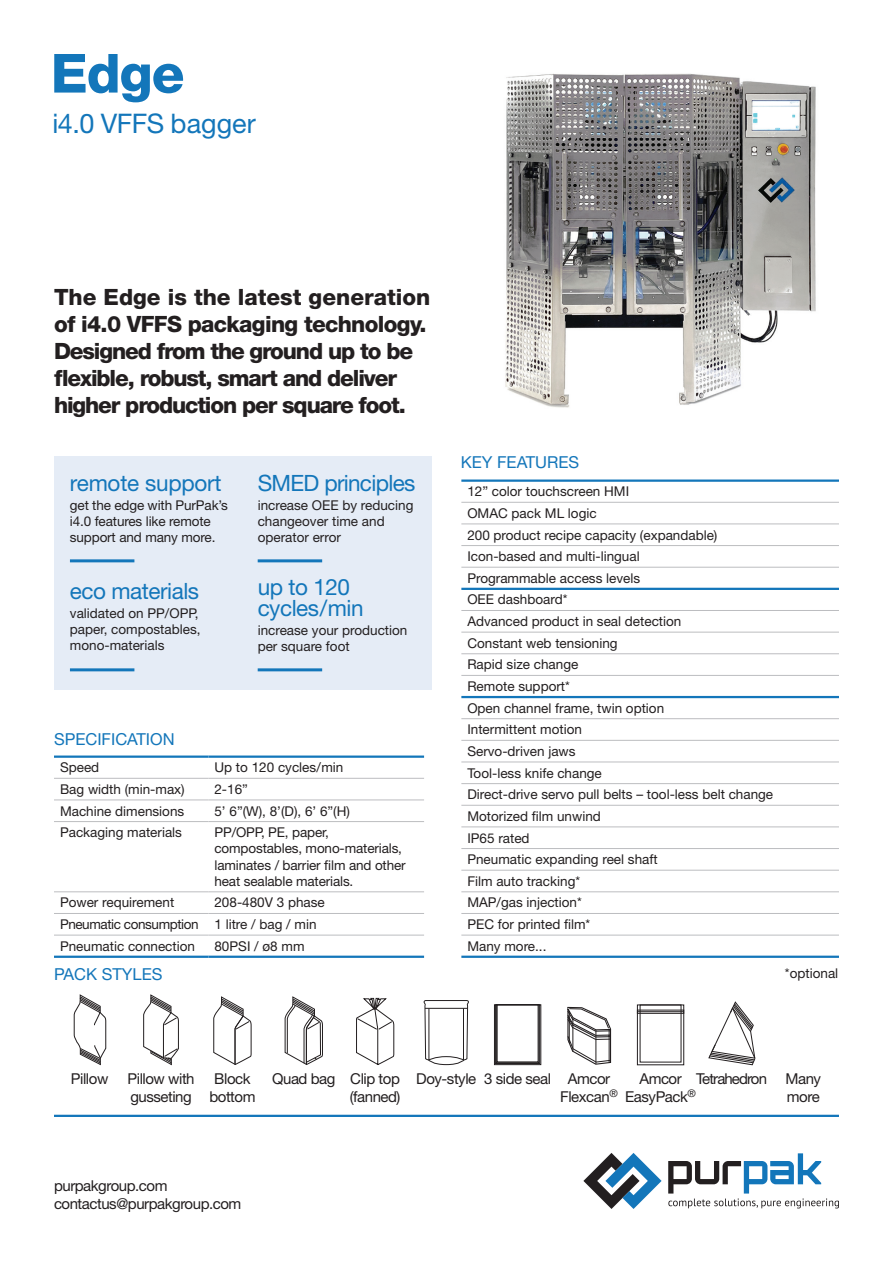
<style>
.page{position:relative;width:893px;height:1263px;background:#fff}
.page>*{position:absolute;margin:0;border:0;box-sizing:border-box;transform-origin:0 0}
.t1{font:800 54px "Helvetica Neue LT Std";color:#1376ba}
.t2{font:27px "Helvetica Neue LT Std";color:#1376ba}
.t3{font:800 22.5px/27px "Helvetica Neue LT Std";letter-spacing:-.05em;color:#231f20}
.t4{font:800 22.5px/27px "Helvetica Neue LT Std";letter-spacing:-.015em;color:#231f20}
.t5{font:22.5px "Helvetica Neue LT Std";letter-spacing:-.02em;color:#1376ba}
.t6{font:16.5px "Helvetica Neue LT Std";color:#1376ba}
.t7{font:16.5px "Helvetica Neue LT Std";color:#1376ba}
.t8{font:15px/18px "Helvetica Neue LT Std";letter-spacing:-.03em;color:#231f20}
.t9{font:15px "Helvetica Neue LT Std";letter-spacing:-.06em;color:#231f20}
.t10{font:13.5px/16.2px "Helvetica Neue LT Std";color:#231f20}
.t11{font:13.5px "Helvetica Neue LT Std";letter-spacing:-.03em;color:#231f20}
</style>
<div class="page">
<hr style="left:461px;top:523px;width:378px;height:1px;background:#bcbdc0">
<hr style="left:461px;top:610px;width:378px;height:1px;background:#bcbdc0">
<hr style="left:461px;top:632px;width:378px;height:1px;background:#bcbdc0">
<hr style="left:461px;top:653px;width:378px;height:1px;background:#bcbdc0">
<hr style="left:461px;top:718px;width:378px;height:1px;background:#bcbdc0">
<hr style="left:461px;top:740px;width:378px;height:1px;background:#bcbdc0">
<hr style="left:461px;top:762px;width:378px;height:1px;background:#bcbdc0">
<hr style="left:461px;top:783px;width:378px;height:1px;background:#bcbdc0">
<hr style="left:461px;top:805px;width:378px;height:1px;background:#bcbdc0">
<hr style="left:461px;top:826px;width:378px;height:1px;background:#bcbdc0">
<hr style="left:461px;top:848px;width:378px;height:1px;background:#bcbdc0">
<hr style="left:461px;top:870px;width:378px;height:1px;background:#bcbdc0">
<hr style="left:461px;top:891px;width:378px;height:1px;background:#bcbdc0">
<hr style="left:461px;top:913px;width:378px;height:1px;background:#bcbdc0">
<hr style="left:461px;top:675px;width:378px;height:1px;background:#bcbdc0">
<hr style="left:461px;top:502px;width:378px;height:1px;background:#bcbdc0">
<hr style="left:461px;top:479px;width:378px;height:3px;background:#1376ba">
<hr style="left:461px;top:696px;width:378px;height:2px;background:#1376ba">
<hr style="left:461px;top:588px;width:378px;height:2px;background:#1376ba">
<hr style="left:461px;top:935px;width:378px;height:1px;background:#bcbdc0">
<hr style="left:461px;top:956px;width:378px;height:2px;background:#1376ba">
<hr style="left:461px;top:545px;width:378px;height:1px;background:#bcbdc0">
<hr style="left:461px;top:567px;width:378px;height:1px;background:#bcbdc0">
<hr style="left:54px;top:1115px;width:785px;height:2px;background:#1376ba">
<svg style="left:668px;top:1153px;width:171px;height:55px"></svg>
<svg style="left:583px;top:1153px;width:79px;height:56px"></svg>
<svg style="left:213px;top:997px;width:39px;height:68px"></svg>
<svg style="left:356px;top:997px;width:39px;height:68px"></svg>
<svg style="left:284px;top:997px;width:39px;height:68px"></svg>
<svg style="left:567px;top:1006px;width:45px;height:59px"></svg>
<svg style="left:423px;top:1000px;width:46px;height:66px"></svg>
<hr style="left:429px;top:1008px;width:1px;height:52px;background:#231f20">
<hr style="left:463px;top:1008px;width:1px;height:52px;background:#231f20">
<div style="left:494px;top:1004px;width:47px;height:61px;border:1px solid #231f20"></div>
<div style="left:495px;top:1004px;width:45px;height:60px;border:1px solid #231f20"></div>
<div style="left:496px;top:1004px;width:43px;height:59px;border:1px solid #231f20"></div>
<div style="left:637px;top:1004px;width:47px;height:61px;border:1px solid #231f20"></div>
<hr style="left:637px;top:1011px;width:47px;height:1px;background:#231f20">
<svg style="left:708px;top:1001px;width:48px;height:64px"></svg>
<svg style="left:143px;top:994px;width:36px;height:72px"></svg>
<svg style="left:73px;top:994px;width:34px;height:70px"></svg>
<hr style="left:208px;top:778px;width:216px;height:1px;background:#bcbdc0">
<hr style="left:208px;top:799px;width:216px;height:1px;background:#bcbdc0">
<hr style="left:54px;top:778px;width:154px;height:1px;background:#bcbdc0">
<hr style="left:54px;top:799px;width:154px;height:1px;background:#bcbdc0">
<hr style="left:54px;top:821px;width:154px;height:1px;background:#bcbdc0">
<hr style="left:208px;top:821px;width:216px;height:1px;background:#bcbdc0">
<hr style="left:54px;top:891px;width:154px;height:1px;background:#bcbdc0">
<hr style="left:208px;top:891px;width:216px;height:1px;background:#bcbdc0">
<hr style="left:54px;top:913px;width:154px;height:1px;background:#bcbdc0">
<hr style="left:54px;top:935px;width:154px;height:1px;background:#bcbdc0">
<hr style="left:208px;top:913px;width:216px;height:1px;background:#bcbdc0">
<hr style="left:208px;top:935px;width:216px;height:1px;background:#bcbdc0">
<hr style="left:54px;top:956px;width:154px;height:2px;background:#1376ba">
<hr style="left:208px;top:956px;width:216px;height:2px;background:#1376ba">
<hr style="left:54px;top:755px;width:154px;height:3px;background:#1376ba">
<hr style="left:208px;top:755px;width:216px;height:3px;background:#1376ba">
<div style="left:54px;top:456px;width:378px;height:234px;background:#e5ecf6"></div>
<hr style="left:70px;top:668px;width:64px;height:3px;background:#1376ba">
<hr style="left:258px;top:559px;width:64px;height:3px;background:#1376ba">
<hr style="left:258px;top:668px;width:64px;height:3px;background:#1376ba">
<hr style="left:70px;top:559px;width:64px;height:3px;background:#1376ba">
<img style="left:505px;top:73px;width:311px;height:335px">
<p class="t1" style="left:51px;top:41px;width:135px">Edge</p>
<p class="t2" style="left:53px;top:107px;width:205px">i4.0 VFFS bagger</p>
<p class="t4" style="left:54px;top:283px;width:378px">The Edge is the latest generation of i4.0 VFFS packaging technology.</p>
<p class="t3" style="left:54px;top:337px;width:361px">Designed from the ground up to be flexible, robust, smart and deliver higher production per square foot.</p>
<p class="t5" style="left:70px;top:469px;width:153px">remote support</p>
<p class="t10" style="left:70px;top:497px;width:159px">get the edge with PurPak’s i4.0 features like remote support and many more.</p>
<p class="t5" style="left:70px;top:577px;width:131px">eco materials</p>
<p class="t10" style="left:70px;top:605px;width:132px">validated on PP/OPP, paper, compostables, mono-materials</p>
<p class="t5" style="left:258px;top:469px;width:159px">SMED principles</p>
<p class="t10" style="left:258px;top:497px;width:157px">increase OEE by reducing changeover time and operator error</p>
<p class="t5" style="left:258px;top:573px;width:94px">up to 120</p>
<p class="t5" style="left:258px;top:594px;width:107px">cycles/min</p>
<p class="t10" style="left:258px;top:622px;width:151px">increase your production per square foot</p>
<p class="t7" style="left:54px;top:729px;width:122px">SPECIFICATION</p>
<p class="t10" style="left:60px;top:759px;width:41px">Speed</p>
<p class="t10" style="left:214px;top:759px;width:130px">Up to 120 cycles/min</p>
<p class="t10" style="left:60px;top:781px;width:126px">Bag width (min-max)</p>
<p class="t10" style="left:214px;top:781px;width:35px">2-16”</p>
<p class="t10" style="left:60px;top:802px;width:126px">Machine dimensions</p>
<p class="t10" style="left:214px;top:802px;width:137px">5’ 6”(W), 8’(D), 6’ 6”(H)</p>
<p class="t10" style="left:60px;top:824px;width:124px">Packaging materials</p>
<p class="t10" style="left:214px;top:824px;width:193px">PP/OPP, PE, paper, compostables, mono-materials, laminates / barrier film and other heat sealable materials.</p>
<p class="t10" style="left:60px;top:894px;width:116px">Power requirement</p>
<p class="t10" style="left:214px;top:894px;width:112px">208-480V 3 phase</p>
<p class="t11" style="left:60px;top:916px;width:140px">Pneumatic consumption</p>
<p class="t10" style="left:214px;top:916px;width:104px">1 litre / bag / min</p>
<p class="t10" style="left:60px;top:938px;width:137px">Pneumatic connection</p>
<p class="t10" style="left:214px;top:938px;width:92px">80PSI / ø8 mm</p>
<p class="t6" style="left:54px;top:964px;width:110px">PACK STYLES</p>
<p class="t6" style="left:461px;top:452px;width:120px">KEY FEATURES</p>
<p class="t10" style="left:467px;top:483px;width:163px">12” color touchscreen HMI</p>
<p class="t10" style="left:467px;top:505px;width:131px">OMAC pack ML logic</p>
<p class="t10" style="left:467px;top:526px;width:252px">200 product recipe capacity (expandable)</p>
<p class="t10" style="left:467px;top:548px;width:174px">Icon-based and multi-lingual</p>
<p class="t10" style="left:467px;top:570px;width:174px">Programmable access levels</p>
<p class="t10" style="left:467px;top:591px;width:102px">OEE dashboard*</p>
<p class="t10" style="left:467px;top:613px;width:216px">Advanced product in seal detection</p>
<p class="t10" style="left:467px;top:635px;width:152px">Constant web tensioning</p>
<p class="t10" style="left:467px;top:656px;width:112px">Rapid size change</p>
<p class="t10" style="left:467px;top:678px;width:104px">Remote support*</p>
<p class="t10" style="left:467px;top:700px;width:198px">Open channel frame, twin option</p>
<p class="t10" style="left:467px;top:721px;width:116px">Intermittent motion</p>
<p class="t10" style="left:467px;top:743px;width:110px">Servo-driven jaws</p>
<p class="t10" style="left:467px;top:764px;width:136px">Tool-less knife change</p>
<p class="t10" style="left:467px;top:786px;width:307px">Direct-drive servo pull belts – tool-less belt change</p>
<p class="t10" style="left:467px;top:808px;width:135px">Motorized film unwind</p>
<p class="t10" style="left:467px;top:829px;width:64px">IP65 rated</p>
<p class="t10" style="left:467px;top:851px;width:192px">Pneumatic expanding reel shaft</p>
<p class="t10" style="left:467px;top:873px;width:114px">Film auto tracking*</p>
<p class="t10" style="left:467px;top:894px;width:116px">MAP/gas injection*</p>
<p class="t10" style="left:467px;top:916px;width:125px">PEC for printed film*</p>
<p class="t10" style="left:467px;top:938px;width:81px">Many more...</p>
<p class="t10" style="left:785px;top:965px;width:55px">*optional</p>
<p class="t8" style="left:272px;top:1069px;width:65px">Quad bag</p>
<p class="t8" style="left:350px;top:1069px;width:52px">Clip top (fanned)</p>
<p class="t8" style="left:71px;top:1069px;width:39px">Pillow</p>
<p class="t8" style="left:128px;top:1069px;width:69px">Pillow with gusseting</p>
<p class="t8" style="left:209px;top:1069px;width:48px;text-align:center">Block bottom</p>
<p class="t8" style="left:484px;top:1069px;width:68px">3 side seal</p>
<p class="t8" style="left:639px;top:1069px;width:44px">Amcor</p>
<p class="t8" style="left:416px;top:1069px;width:62px">Doy-style</p>
<p class="t9" style="left:696px;top:1070px;width:72px">Tetrahedron</p>
<p class="t8" style="left:785px;top:1069px;width:37px">Many more</p>
<p class="t8" style="left:568px;top:1069px;width:44px">Amcor</p>
<p class="t8" style="left:560px;top:1087px;width:59px">Flexcan<sup>®</sup></p>
<p class="t8" style="left:625px;top:1087px;width:72px">EasyPack<sup>®</sup></p>
<p class="t8" style="left:54px;top:1176px;width:115px">purpakgroup.com</p>
<p class="t8" style="left:54px;top:1194px;width:189px">contactus@purpakgroup.com</p>
</div>
